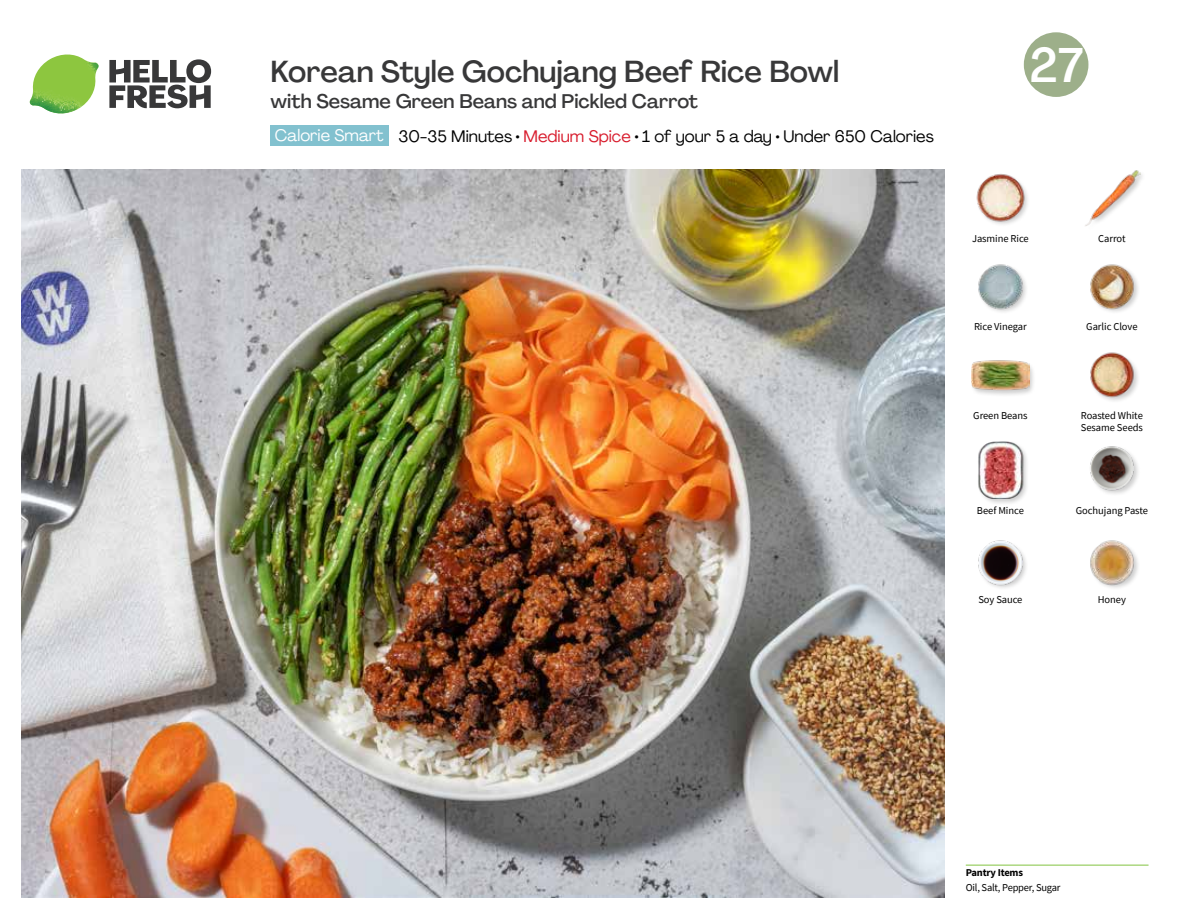
<style>
.page{position:relative;width:1188px;height:918px;background:#fff}
.page>*{position:absolute;margin:0;border:0;box-sizing:border-box;transform-origin:0 0}
.t1{font:500 48px "Agrandir";color:#fff}
.t2{font:500 30px "Agrandir";color:#383839}
.t3{font:500 19.5px "Agrandir";color:#383839}
.t4{font:16.5px "Agrandir";color:#000}
.t5{font:10.5px/12px "Source Sans Pro";letter-spacing:-.005em;color:#000}
.t6{font:700 10.5px "Source Sans Pro";letter-spacing:-.02em;color:#000}
.s1{color:#fff}
.s2{color:#d81b2c}
</style>
<div class="page">
<svg style="left:109px;top:59px;width:102px;height:49px"></svg>
<img style="left:30px;top:55px;width:69px;height:59px">
<img style="left:21px;top:170px;width:924px;height:728px">
<hr style="left:966px;top:865px;width:183px;height:1px;background:#82c341">
<div style="left:271px;top:126px;width:118px;height:20px;background:#82c1cf"></div>
<img style="left:978px;top:540px;width:48px;height:48px">
<img style="left:1090px;top:540px;width:48px;height:48px">
<div style="left:970px;top:359px;width:66px;height:38px;background:#000;opacity:.2"></div>
<img style="left:972px;top:359px;width:57px;height:38px">
<div style="left:978px;top:440px;width:52px;height:66px;background:#000;opacity:.2"></div>
<img style="left:978px;top:441px;width:51px;height:58px">
<img style="left:1090px;top:446px;width:48px;height:48px">
<img style="left:1090px;top:352px;width:48px;height:49px">
<img style="left:976px;top:174px;width:52px;height:51px">
<img style="left:978px;top:264px;width:48px;height:48px">
<img style="left:1090px;top:264px;width:48px;height:48px">
<img style="left:1085px;top:170px;width:56px;height:56px">
<svg style="left:1023px;top:32px;width:66px;height:65px"></svg>
<h2 class="t2" style="left:271px;top:53px;width:570px">Korean Style Gochujang Beef Rice Bowl</h2>
<h1 class="t1" style="left:1030px;top:36px;width:55px">27</h1>
<h3 class="t3" style="left:271px;top:89px;width:429px">with Sesame Green Beans and Pickled Carrot</h3>
<h3 class="t4" style="left:275px;top:126px;width:661px"><span class="s1">Calorie Smart</span> 30-35 Minutes • <span class="s2">Medium Spice</span> • 1 of your 5 a day • Under 650 Calories</h3>
<p class="t5" style="left:972px;top:232px;width:58px">Jasmine Rice</p>
<p class="t5" style="left:1098px;top:232px;width:29px">Carrot</p>
<p class="t5" style="left:974px;top:321px;width:54px">Rice Vinegar</p>
<p class="t5" style="left:1086px;top:321px;width:53px">Garlic Clove</p>
<p class="t5" style="left:973px;top:410px;width:56px">Green Beans</p>
<p class="t5" style="left:1081px;top:410px;width:64px">Roasted White<br>Sesame Seeds</p>
<p class="t5" style="left:977px;top:505px;width:48px">Beef Mince</p>
<p class="t5" style="left:1076px;top:505px;width:74px">Gochujang Paste</p>
<p class="t5" style="left:978px;top:594px;width:46px">Soy Sauce</p>
<p class="t5" style="left:1098px;top:594px;width:30px">Honey</p>
<p class="t6" style="left:966px;top:866px;width:59px">Pantry Items</p>
<p class="t5" style="left:966px;top:881px;width:96px">Oil, Salt, Pepper, Sugar</p>
</div>
